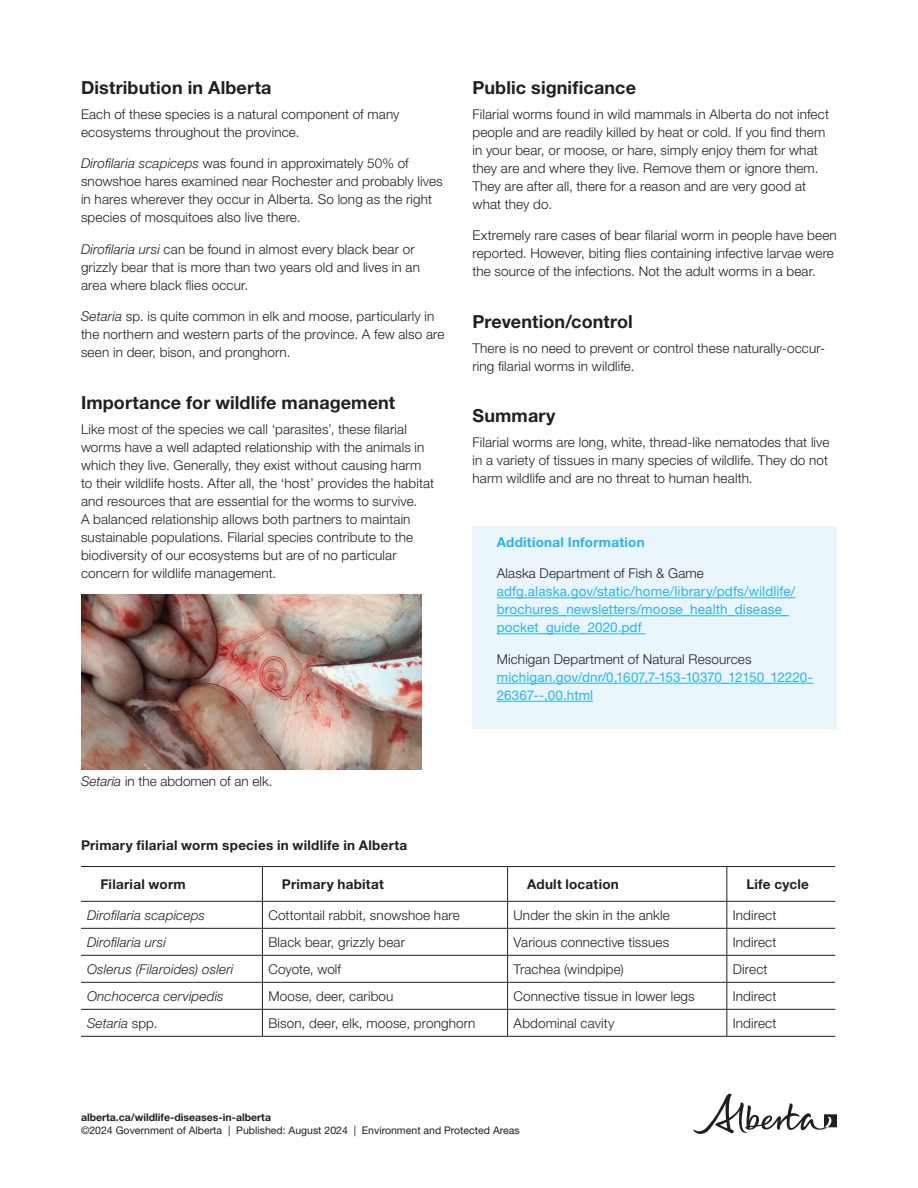
<style>
.page{position:relative;width:918px;height:1188px;background:#fff}
.page>*{position:absolute;margin:0;border:0;box-sizing:border-box;transform-origin:0 0}
.Subheading_1{font:700 18px "Helvetica Neue LT Std";letter-spacing:.005em;color:#231f20}
.Body_Copy{font:300 13.5px/18px "Helvetica Neue LT Std";letter-spacing:.01em;color:#231f20}
.Pull_Quote_-_Blue{font:13.5px/18px "Helvetica Neue LT Std";letter-spacing:.01em;color:#26b5ea}
.Body_Copy-2{font:italic 300 13.5px "Helvetica Neue LT Std";letter-spacing:.01em;color:#231f20}
.Pull_Quote_-_Blue-2{font:700 13.5px "Helvetica Neue LT Std";letter-spacing:.02em;color:#231f20}
.Subheading_3{font:700 13.5px "Helvetica Neue LT Std";letter-spacing:.02em;color:#231f20}
.Pull_Quote_-_Blue-3{font:700 13.5px "Helvetica Neue LT Std";letter-spacing:.02em;color:#26b5ea}
.t1{font:10.5px "Helvetica Neue LT Std";color:#231f20}
.t2{font:700 10.5px "Helvetica Neue LT Std";color:#231f20}
.s1{font-style:italic}
.s2{font-weight:300;color:#231f20}
.s3{font-style:normal}
</style>
<div class="page">
<img style="left:81px;top:594px;width:341px;height:176px">
<hr style="left:81px;top:866px;width:181px;height:1px;background:#231f20">
<hr style="left:262px;top:866px;width:246px;height:1px;background:#231f20">
<hr style="left:262px;top:867px;width:1px;height:34px;background:#231f20">
<hr style="left:508px;top:866px;width:219px;height:1px;background:#231f20">
<hr style="left:507px;top:867px;width:1px;height:34px;background:#231f20">
<hr style="left:727px;top:866px;width:108px;height:1px;background:#231f20">
<hr style="left:726px;top:867px;width:1px;height:34px;background:#231f20">
<svg style="left:262px;top:902px;width:1px;height:134px"></svg>
<svg style="left:507px;top:902px;width:1px;height:134px"></svg>
<svg style="left:726px;top:902px;width:1px;height:134px"></svg>
<hr style="left:81px;top:901px;width:181px;height:1px;background:#231f20">
<hr style="left:262px;top:901px;width:246px;height:1px;background:#231f20">
<hr style="left:508px;top:901px;width:219px;height:1px;background:#231f20">
<hr style="left:727px;top:901px;width:108px;height:1px;background:#231f20">
<hr style="left:81px;top:928px;width:181px;height:1px;background:#231f20">
<hr style="left:262px;top:928px;width:246px;height:1px;background:#231f20">
<hr style="left:508px;top:928px;width:219px;height:1px;background:#231f20">
<hr style="left:727px;top:928px;width:108px;height:1px;background:#231f20">
<hr style="left:81px;top:955px;width:181px;height:1px;background:#231f20">
<hr style="left:262px;top:955px;width:246px;height:1px;background:#231f20">
<hr style="left:508px;top:955px;width:219px;height:1px;background:#231f20">
<hr style="left:727px;top:955px;width:108px;height:1px;background:#231f20">
<hr style="left:81px;top:982px;width:181px;height:1px;background:#231f20">
<hr style="left:262px;top:982px;width:246px;height:1px;background:#231f20">
<hr style="left:508px;top:982px;width:219px;height:1px;background:#231f20">
<hr style="left:727px;top:982px;width:108px;height:1px;background:#231f20">
<hr style="left:81px;top:1009px;width:181px;height:1px;background:#231f20">
<hr style="left:262px;top:1009px;width:246px;height:1px;background:#231f20">
<hr style="left:508px;top:1009px;width:219px;height:1px;background:#231f20">
<hr style="left:727px;top:1009px;width:108px;height:1px;background:#231f20">
<hr style="left:81px;top:1036px;width:181px;height:1px;background:#231f20">
<hr style="left:262px;top:1036px;width:246px;height:1px;background:#231f20">
<hr style="left:508px;top:1036px;width:219px;height:1px;background:#231f20">
<hr style="left:727px;top:1036px;width:108px;height:1px;background:#231f20">
<div style="left:472px;top:526px;width:365px;height:203px;background:#eaf6fc"></div>
<hr style="left:497px;top:597px;width:298px;height:1px;background:#26b5ea">
<hr style="left:497px;top:615px;width:292px;height:1px;background:#26b5ea">
<hr style="left:497px;top:633px;width:149px;height:1px;background:#26b5ea">
<hr style="left:497px;top:683px;width:316px;height:1px;background:#26b5ea">
<hr style="left:497px;top:701px;width:96px;height:1px;background:#26b5ea">
<svg style="left:693px;top:1093px;width:144px;height:41px"></svg>
<p class="Subheading_1" style="left:81px;top:76px;width:192px">Distribution in Alberta</p>
<p class="Body_Copy" style="left:81px;top:105px;width:320px">Each of these species is a natural component of many ecosystems throughout the province.</p>
<p class="Body_Copy" style="left:81px;top:154px;width:363px"><span class="s1">Dirofilaria scapiceps</span> was found in approximately 50% of snowshoe hares examined near Rochester and probably lives in hares wherever they occur in Alberta. So long as the right species of mosquitoes also live there.</p>
<p class="Body_Copy" style="left:81px;top:240px;width:341px"><span class="s1">Dirofilaria ursi</span> can be found in almost every black bear or grizzly bear that is more than two years old and lives in an area where black flies occur.</p>
<p class="Body_Copy" style="left:81px;top:307px;width:365px"><span class="s1">Setaria</span> sp. is quite common in elk and moose, particularly in the northern and western parts of the province. A few also are seen in deer, bison, and pronghorn.</p>
<p class="Subheading_1" style="left:81px;top:391px;width:316px">Importance for wildlife management</p>
<p class="Body_Copy" style="left:81px;top:420px;width:355px">Like most of the species we call ‘parasites’, these filarial worms have a well adapted relationship with the animals in which they live. Generally, they exist without causing harm to their wildlife hosts. After all, the ‘host’ provides the habitat and resources that are essential for the worms to survive.<br>A balanced relationship allows both partners to maintain sustainable populations. Filarial species contribute to the biodiversity of our ecosystems but are of no particular concern for wildlife management.</p>
<p class="Subheading_1" style="left:472px;top:76px;width:165px">Public significance</p>
<p class="Body_Copy" style="left:472px;top:105px;width:358px">Filarial worms found in wild mammals in Alberta do not infect people and are readily killed by heat or cold. If you find them in your bear, or moose, or hare, simply enjoy them for what they are and where they live. Remove them or ignore them.<br>They are after all, there for a reason and are very good at what they do.</p>
<p class="Body_Copy" style="left:472px;top:226px;width:366px">Extremely rare cases of bear filarial worm in people have been reported. However, biting flies containing infective larvae were the source of the infections. Not the adult worms in a bear.</p>
<p class="Subheading_1" style="left:472px;top:310px;width:162px">Prevention/control</p>
<p class="Body_Copy" style="left:472px;top:339px;width:354px">There is no need to prevent or control these naturally-occur&shy;ring filarial worms in wildlife.</p>
<p class="Subheading_1" style="left:472px;top:405px;width:85px">Summary</p>
<p class="Body_Copy" style="left:472px;top:433px;width:359px;text-align:justify">Filarial worms are long, white, thread-like nematodes that live in a variety of tissues in many species of wildlife. They do not harm wildlife and are no threat to human health.</p>
<p class="Pull_Quote_-_Blue-3" style="left:497px;top:534px;width:149px">Additional Information</p>
<p class="Pull_Quote_-_Blue" style="left:497px;top:564px;width:300px"><span class="s2">Alaska Department of Fish &amp; Game </span>adfg.alaska.gov/static/home/library/pdfs/wildlife/ brochures_newsletters/moose_health_disease_ pocket_guide_2020.pdf</p>
<p class="Pull_Quote_-_Blue" style="left:497px;top:650px;width:318px"><span class="s2">Michigan Department of Natural Resources </span>michigan.gov/dnr/0,1607,7-153-10370_12150_12220-<br>26367--,00.html</p>
<p class="Body_Copy" style="left:81px;top:772px;width:193px"><span class="s1">Setaria</span> in the abdomen of an elk.</p>
<p class="Subheading_3" style="left:81px;top:837px;width:328px">Primary filarial worm species in wildlife in Alberta</p>
<p class="Pull_Quote_-_Blue-2" style="left:100px;top:876px;width:87px">Filarial worm</p>
<p class="Pull_Quote_-_Blue-2" style="left:282px;top:876px;width:103px">Primary habitat</p>
<p class="Pull_Quote_-_Blue-2" style="left:527px;top:876px;width:93px">Adult location</p>
<p class="Pull_Quote_-_Blue-2" style="left:746px;top:876px;width:64px">Life cycle</p>
<p class="Body_Copy-2" style="left:87px;top:907px;width:120px">Dirofilaria scapiceps</p>
<p class="Body_Copy" style="left:268px;top:906px;width:193px">Cottontail rabbit, snowshoe hare</p>
<p class="Body_Copy" style="left:514px;top:906px;width:158px">Under the skin in the ankle</p>
<p class="Body_Copy" style="left:733px;top:906px;width:45px">Indirect</p>
<p class="Body_Copy-2" style="left:87px;top:934px;width:80px">Dirofilaria ursi</p>
<p class="Body_Copy" style="left:268px;top:933px;width:138px">Black bear, grizzly bear</p>
<p class="Body_Copy" style="left:514px;top:933px;width:157px">Various connective tissues</p>
<p class="Body_Copy" style="left:733px;top:933px;width:45px">Indirect</p>
<p class="Body_Copy-2" style="left:87px;top:961px;width:148px">Oslerus (Filaroides) osleri</p>
<p class="Body_Copy" style="left:268px;top:960px;width:74px">Coyote, wolf</p>
<p class="Body_Copy" style="left:514px;top:960px;width:112px">Trachea (windpipe)</p>
<p class="Body_Copy" style="left:733px;top:960px;width:36px">Direct</p>
<p class="Body_Copy-2" style="left:87px;top:988px;width:138px">Onchocerca cervipedis</p>
<p class="Body_Copy" style="left:268px;top:987px;width:127px">Moose, deer, caribou</p>
<p class="Body_Copy" style="left:514px;top:987px;width:183px">Connective tissue in lower legs</p>
<p class="Body_Copy" style="left:733px;top:987px;width:45px">Indirect</p>
<p class="Body_Copy-2" style="left:87px;top:1015px;width:72px">Setaria <span class="s3">spp.</span></p>
<p class="Body_Copy" style="left:268px;top:1014px;width:209px">Bison, deer, elk, moose, pronghorn</p>
<p class="Body_Copy" style="left:514px;top:1014px;width:102px">Abdominal cavity</p>
<p class="Body_Copy" style="left:733px;top:1014px;width:45px">Indirect</p>
<p class="t2" style="left:81px;top:1111px;width:192px">alberta.ca/wildlife-diseases-in-alberta</p>
<p class="t1" style="left:81px;top:1124px;width:440px">©2024 Government of Alberta | Published: August 2024 | Environment and Protected Areas</p>
</div>
